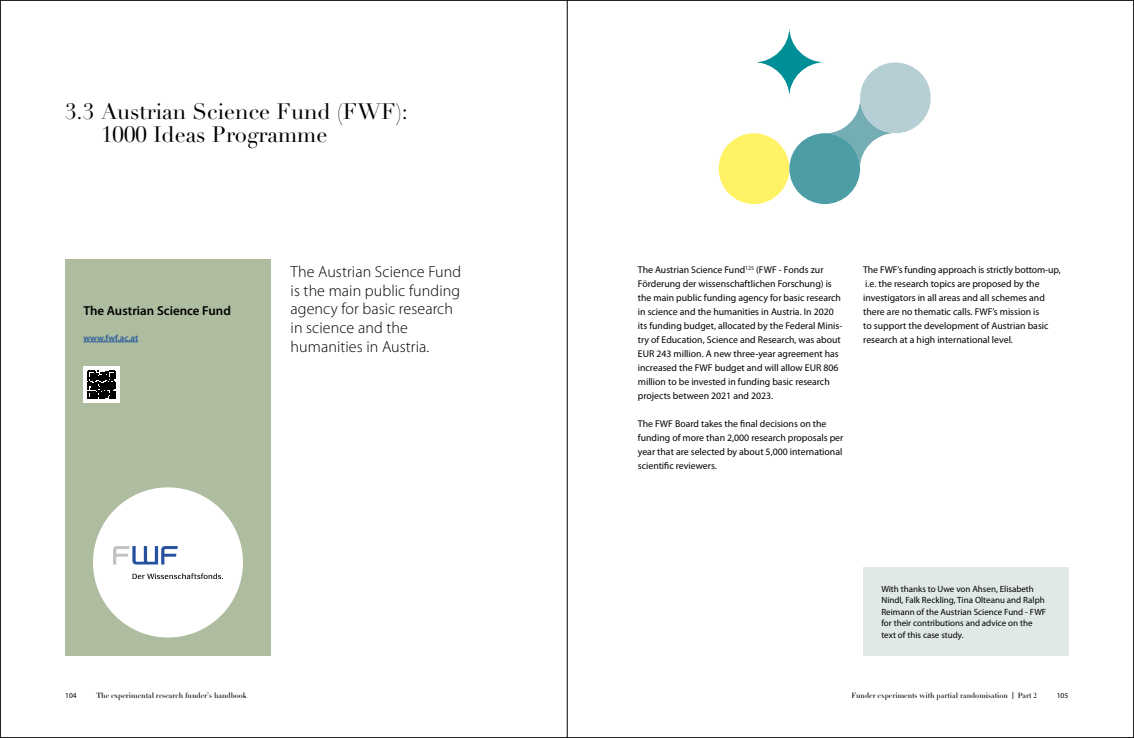
<style>
.page{position:relative;width:1134px;height:738px;background:#fff}
.page>*{position:absolute;margin:0;border:0;box-sizing:border-box;transform-origin:0 0}
.t1{font:22px/23px "Didot LT Pro";color:#000}
.t2{font:300 16px/18.6px "Myriad Pro";letter-spacing:.005em;color:#000}
.t3{font:600 13px "Myriad Pro";color:#000}
.t4{font:9.8px/14px "Myriad Pro";color:#000}
.t5{font:9px/11.5px "Myriad Pro";color:#000}
.t6{font:600 9px "Myriad Pro";color:#275b9b}
.t7{font:7.5px "Didot LT Pro Headline";color:#000}
.t8{font:7.5px "Myriad Pro";color:#000}
.s1{font-family:"Novo Apply Sans";font-weight:500}
</style>
<div class="page">
<svg style="left:754px;top:27px;width:71px;height:71px"></svg>
<div style="left:825px;top:98px;width:70px;height:70px;background:#75adb4;border-radius:50%"></div>
<div style="left:719px;top:62px;width:70px;height:71px;background:#fff;border-radius:50%"></div>
<div style="left:789px;top:62px;width:71px;height:71px;background:#fff;border-radius:50%"></div>
<div style="left:860px;top:62px;width:71px;height:71px;background:#b6cfd4;border-radius:50%"></div>
<div style="left:719px;top:133px;width:70px;height:71px;background:#fff265;border-radius:50%"></div>
<div style="left:789px;top:133px;width:71px;height:71px;background:#4c9da5;border-radius:50%"></div>
<div style="left:860px;top:133px;width:71px;height:71px;background:#fff;border-radius:50%"></div>
<div style="left:65px;top:259px;width:206px;height:396px;background:#aebca0"></div>
<hr style="left:83px;top:341px;width:55px;height:1px;background:#275b9b">
<div style="left:83px;top:366px;width:37px;height:37px;background:#fff"></div>
<svg style="left:88px;top:370px;width:28px;height:28px"></svg>
<div style="left:93px;top:487px;width:150px;height:150px;background:#fff;border-radius:50%"></div>
<img style="left:114px;top:546px;width:108px;height:32px">
<div style="left:863px;top:567px;width:206px;height:88px;background:#e0e9e4"></div>
<hr style="left:567px;top:0;width:1px;height:737px;background:#000">
<h1 class="t1" style="left:101px;top:100px;width:308px;text-indent:-36px">3.3 Austrian Science Fund (FWF):<br>1000 Ideas Programme</h1>
<h3 class="t3" style="left:83px;top:302px;width:149px">The Austrian Science Fund</h3>
<p class="t6" style="left:83px;top:332px;width:56px">www.fwf.ac.at</p>
<h2 class="t2" style="left:291px;top:262px;width:172px">The Austrian Science Fund is the main public funding agency for basic research in science and the humanities in Austria.</h2>
<p class="t4" style="left:638px;top:262px;width:206px">The Austrian Science Fund<sup>125</sup> (FWF - Fonds zur Förderung der wissenschaftlichen Forschung) is the main public funding agency for basic research in science and the humanities in Austria. In 2020 its funding budget, allocated by the Federal Minis&shy;try of Education, Science and Research, was about EUR 243 million. A new three-year agreement has increased the FWF budget and will allow EUR 806 million to be invested in funding basic research projects between 2021 and 2023.</p>
<p class="t4" style="left:638px;top:416px;width:207px">The FWF Board takes the final decisions on the funding of more than 2,000 research proposals per year that are selected by about 5,000 international scientific reviewers.</p>
<p class="t4" style="left:863px;top:262px;width:199px">The FWF’s funding approach is strictly bottom-up, i.e. the research topics are proposed by the investigators in all areas and all schemes and there are no thematic calls. FWF’s mission is<br>to support the development of Austrian basic research at a high international level.</p>
<p class="t5" style="left:881px;top:582px;width:166px">With thanks to Uwe von Ahsen, Elisabeth Nindl, Falk Reckling, Tina Olteanu and Ralph Reimann of the Austrian Science Fund - FWF for their contributions and advice on the text of this case study.</p>
<p class="t8" style="left:65px;top:690px;width:13px">104</p>
<p class="t7" style="left:96px;top:690px;width:152px">The experimental research funder’s handbook</p>
<p class="t7" style="left:851px;top:690px;width:187px">Funder experiments with partial randomisation <span class="s1">|</span> Part 2</p>
<p class="t8" style="left:1057px;top:690px;width:13px">105</p>
</div>
